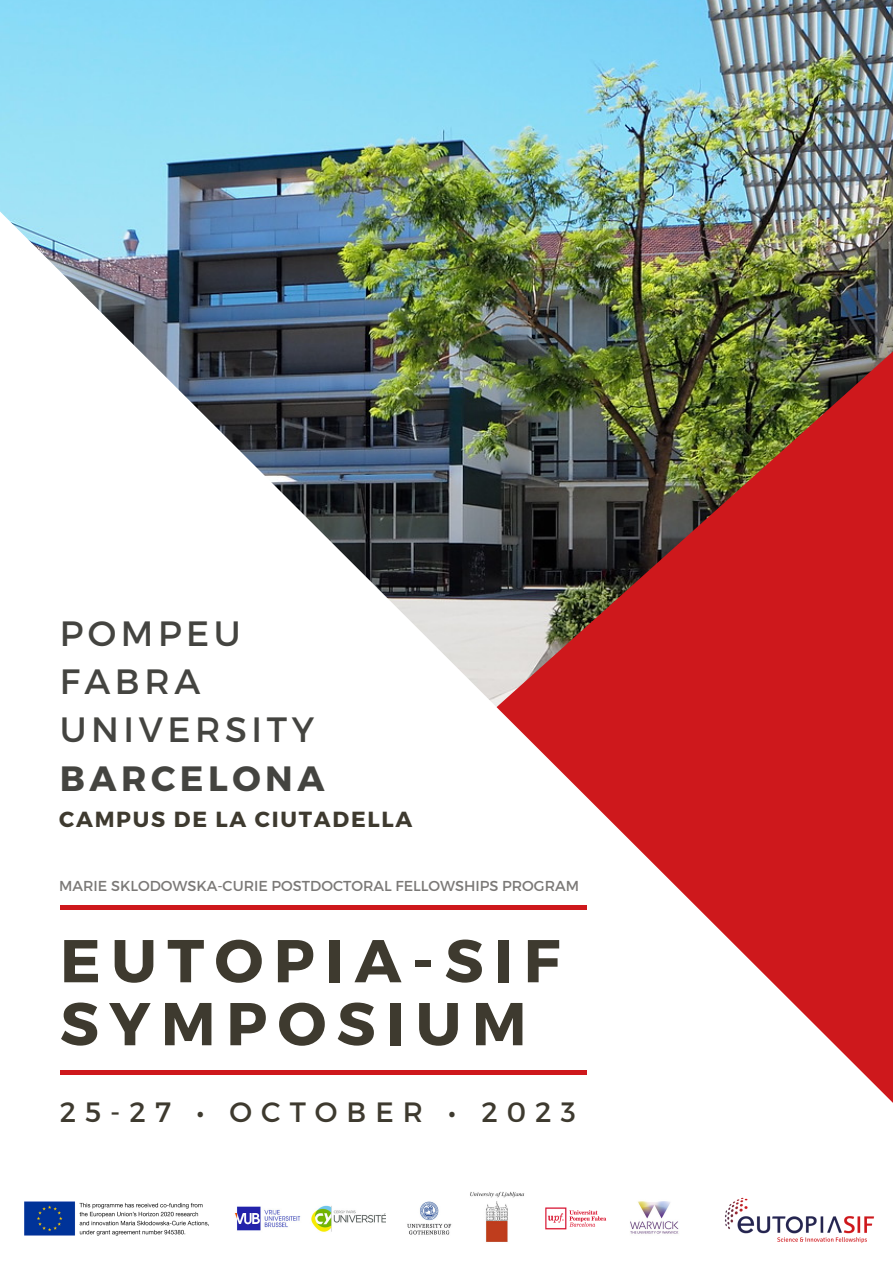
<style>
.page{position:relative;width:893px;height:1264px;background:#fff}
.page>*{position:absolute;margin:0;border:0;box-sizing:border-box;transform-origin:0 0}
.t1{font:700 60.3px "Montserrat";letter-spacing:.175em;color:#3e3a2f}
.t2{font:35.1px "Montserrat";letter-spacing:.13em;color:#444440}
.t3{font:700 35.1px "Montserrat";letter-spacing:.13em;color:#444440}
.t4{font:27.9px "Montserrat";letter-spacing:.325em;color:#3e3a2f}
.t5{font:700 21.9px "Montserrat";letter-spacing:.08em;color:#3e3a2f}
.t6{font:14.4px "Montserrat";color:#7b7977}
</style>
<div class="page">
<img style="left:0;top:0;width:892px;height:143px">
<img style="left:0;top:143px;width:892px;height:959px">
<hr style="left:60px;top:1070px;width:526px;height:4px;background:#ce181c">
<hr style="left:60px;top:905px;width:526px;height:4px;background:#ce181c">
<img style="left:724px;top:1197px;width:150px;height:46px">
<img style="left:234px;top:1206px;width:67px;height:25px">
<img style="left:311px;top:1205px;width:75px;height:27px">
<img style="left:407px;top:1201px;width:45px;height:34px">
<img style="left:470px;top:1191px;width:55px;height:51px">
<img style="left:630px;top:1201px;width:49px;height:33px">
<img style="left:545px;top:1207px;width:62px;height:23px">
<img style="left:24px;top:1201px;width:185px;height:35px">
<p class="t2" style="left:60px;top:610px;width:182px">POMPEU</p>
<p class="t2" style="left:60px;top:658px;width:142px">FABRA</p>
<p class="t2" style="left:60px;top:707px;width:256px">UNIVERSITY</p>
<p class="t3" style="left:60px;top:755px;width:266px">BARCELONA</p>
<p class="t5" style="left:59px;top:804px;width:354px">CAMPUS DE LA CIUTADELLA</p>
<p class="t6" style="left:59px;top:876px;width:521px">MARIE SKLODOWSKA-CURIE POSTDOCTORAL FELLOWSHIPS PROGRAM</p>
<p class="t1" style="left:60px;top:921px;width:501px">EUTOPIA-SIF</p>
<p class="t1" style="left:60px;top:984px;width:468px">SYMPOSIUM</p>
<p class="t4" style="left:60px;top:1093px;width:517px">25-27 • OCTOBER • 2023</p>
</div>
